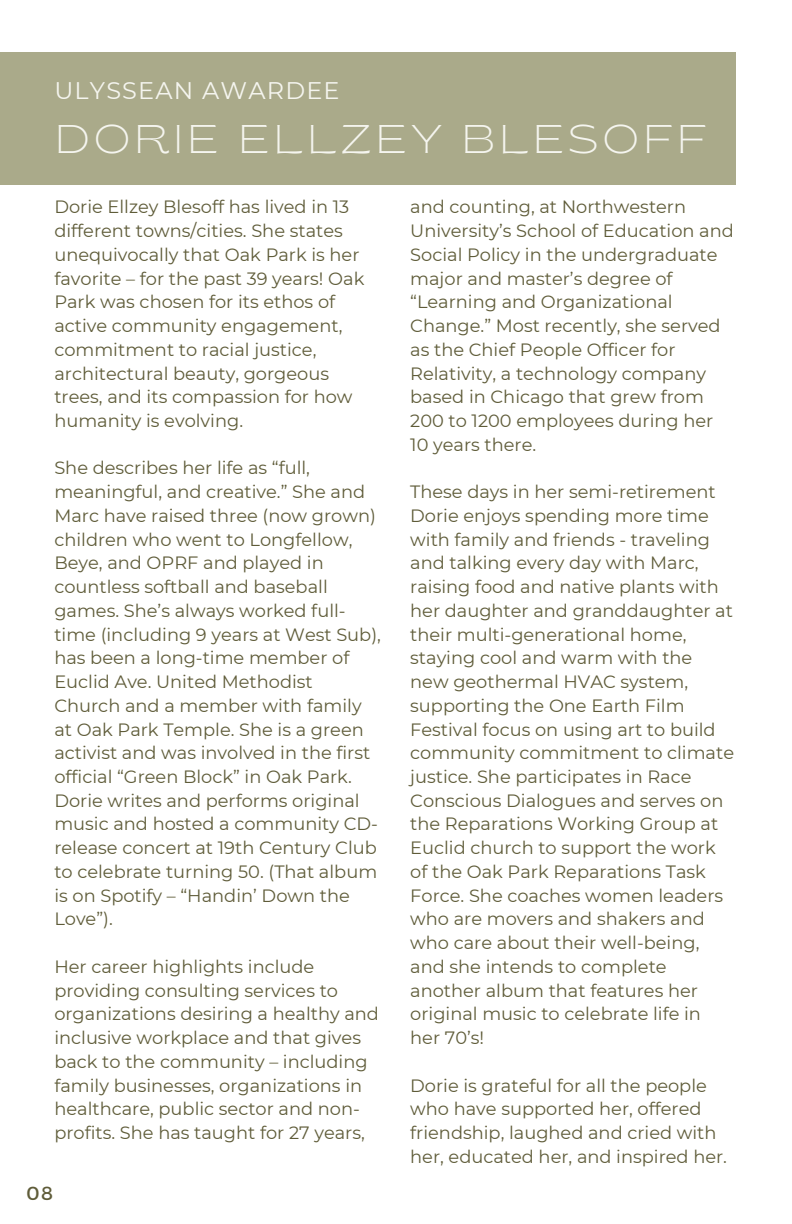
<style>
.page{position:relative;width:792px;height:1224px;background:#fff}
.page>*{position:absolute;margin:0;border:0;box-sizing:border-box;transform-origin:0 0}
.t1{font:200 semi-expanded 40px "Brice";letter-spacing:.08em;color:#f5f5ef}
.t2{font:24px "Montserrat";letter-spacing:.05em;color:#f5f5ef}
.t3{font:19px "Montserrat";color:#5f5c39}
.t4{font:17.8px/23.8px "Montserrat";color:#5f5c39}
</style>
<div class="page">
<div style="left:0;top:52px;width:735px;height:133px;background:#aaaa8a"></div>
<h2 class="t2" style="left:54px;top:76px;width:287px">ULYSSEAN AWARDEE</h2>
<h1 class="t1" style="left:54px;top:123px;width:654px">DORIE ELLZEY BLESOFF</h1>
<p class="t4" style="left:54px;top:195px;width:312px">Dorie Ellzey Blesoff has lived in 13 different towns/cities. She states unequivocally that Oak Park is her favorite – for the past 39 years! Oak<br>Park was chosen for its ethos of active community engagement, commitment to racial justice, architectural beauty, gorgeous trees, and its compassion for how humanity is evolving.</p>
<p class="t4" style="left:54px;top:456px;width:328px">She describes her life as “full, meaningful, and creative.” She and<br>Marc have raised three (now grown) children who went to Longfellow,<br>Beye, and OPRF and played in countless softball and baseball games. She’s always worked full&shy;time (including 9 years at West Sub), has been a long-time member of<br>Euclid Ave. United Methodist<br>Church and a member with family at Oak Park Temple. She is a green activist and was involved in the first official “Green Block” in Oak Park.<br>Dorie writes and performs original music and hosted a community CD&shy;release concert at 19th Century Club to celebrate turning 50. (That album is on Spotify – “Handin’ Down the<br>Love”).</p>
<p class="t4" style="left:54px;top:955px;width:326px">Her career highlights include providing consulting services to organizations desiring a healthy and inclusive workplace and that gives back to the community – including family businesses, organizations in healthcare, public sector and non&shy;profits. She has taught for 27 years,</p>
<p class="t3" style="left:27px;top:1181px;width:28px">08</p>
<p class="t4" style="left:410px;top:195px;width:325px">and counting, at Northwestern<br>University’s School of Education and<br>Social Policy in the undergraduate major and master’s degree of “Learning and Organizational<br>Change.” Most recently, she served as the Chief People Officer for<br>Relativity, a technology company based in Chicago that grew from<br>200 to 1200 employees during her<br>10 years there.</p>
<p class="t4" style="left:410px;top:480px;width:325px">These days in her semi-retirement<br>Dorie enjoys spending more time with family and friends - traveling and talking every day with Marc, raising food and native plants with her daughter and granddaughter at their multi-generational home, staying cool and warm with the new geothermal HVAC system, supporting the One Earth Film<br>Festival focus on using art to build community commitment to climate justice. She participates in Race<br>Conscious Dialogues and serves on the Reparations Working Group at<br>Euclid church to support the work of the Oak Park Reparations Task<br>Force. She coaches women leaders who are movers and shakers and who care about their well-being, and she intends to complete another album that features her original music to celebrate life in her 70’s!</p>
<p class="t4" style="left:410px;top:1073px;width:318px">Dorie is grateful for all the people who have supported her, offered friendship, laughed and cried with her, educated her, and inspired her.</p>
</div>
